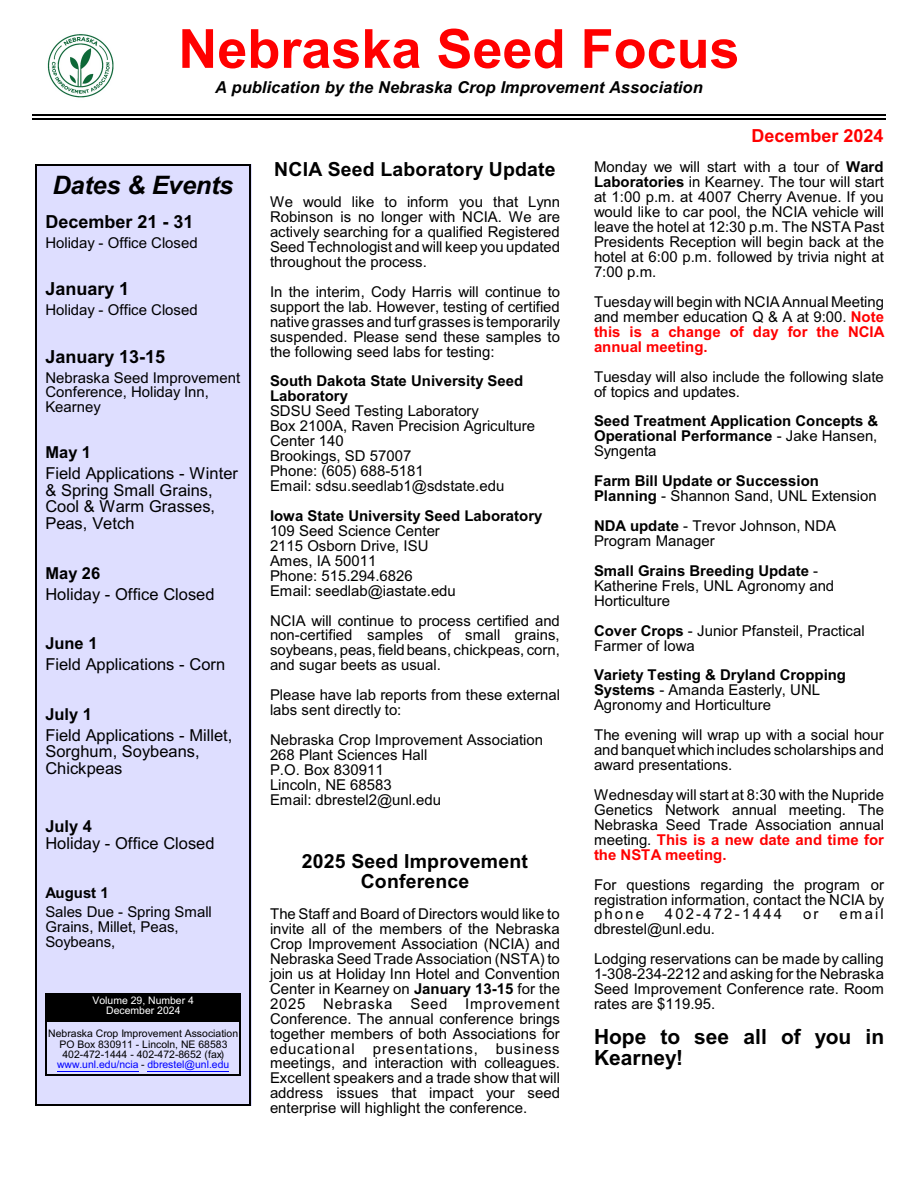
<style>
.page{position:relative;width:918px;height:1188px;background:#fff}
.page>*{position:absolute;margin:0;border:0;box-sizing:border-box;transform-origin:0 0}
.t1{font:700 54px "Arial";color:#f00}
.t2{font:italic 700 25.5px "Arial";letter-spacing:-.01em;color:#000}
.t3{font:700 21px/21px "Arial";color:#000}
.t4{font:700 19.5px/19.8px "Arial";letter-spacing:.01em;color:#000;text-align:center}
.t5{font:700 18px "Arial";color:#000}
.t6{font:700 18px "Arial";color:#f00}
.t7{font:16.5px/16.5px "Arial";color:#000}
.t8{font:italic 700 16.5px "Arial";color:#000}
.t9{font:700 16.5px "Arial";color:#000}
.t10{font:15px/15px "Arial";color:#000}
.t11{font:700 15px/15px "Arial";color:#000}
.t12{font:15px "Arial";letter-spacing:.145em;color:#000}
.t13{font:10.5px/10.5px "Arial";color:#000;text-align:center}
.t14{font:10.5px/10.5px "Arial";color:#fff;text-align:center}
.s1{color:#00f}
.s2{font-weight:700}
.s3{font-weight:700;color:#f00}
.s4{font-weight:400}
</style>
<div class="page">
<img style="left:47px;top:34px;width:67px;height:64px">
<div style="left:35px;top:165px;width:216px;height:941px;background:#dedeff"></div>
<div style="left:45px;top:993px;width:196px;height:27px;background:#000"></div>
<hr style="left:45px;top:1020px;width:2px;height:55px;background:#000">
<hr style="left:239px;top:1020px;width:2px;height:55px;background:#000">
<hr style="left:45px;top:1020px;width:196px;height:2px;background:#000">
<hr style="left:45px;top:1074px;width:196px;height:1px;background:#000">
<hr style="left:57px;top:1071px;width:81px;height:1px;background:#00f">
<hr style="left:147px;top:1071px;width:82px;height:1px;background:#00f">
<hr style="left:35px;top:165px;width:1px;height:941px;background:#000">
<hr style="left:250px;top:165px;width:1px;height:941px;background:#000">
<hr style="left:35px;top:165px;width:216px;height:1px;background:#000">
<hr style="left:35px;top:1105px;width:216px;height:1px;background:#000">
<hr style="left:32px;top:114px;width:853px;height:2px;background:#000">
<hr style="left:32px;top:118px;width:853px;height:2px;background:#000">
<h1 class="t1" style="left:178px;top:29px;width:563px">Nebraska Seed Focus</h1>
<p class="t8" style="left:215px;top:81px;width:489px">A publication by the Nebraska Crop Improvement Association</p>
<p class="t6" style="left:752px;top:129px;width:134px">December 2024</p>
<h2 class="t2" style="left:53px;top:175px;width:182px">Dates &amp; Events</h2>
<p class="t5" style="left:45px;top:215px;width:150px">December 21 - 31</p>
<p class="t10" style="left:45px;top:237px;width:154px">Holiday - Office Closed</p>
<p class="t5" style="left:45px;top:282px;width:85px">January 1</p>
<p class="t10" style="left:45px;top:304px;width:154px">Holiday - Office Closed</p>
<p class="t5" style="left:45px;top:349px;width:121px">January 13-15</p>
<p class="t10" style="left:45px;top:371px;width:196px">Nebraska Seed Improvement<br>Conference, Holiday Inn,<br>Kearney</p>
<p class="t9" style="left:45px;top:446px;width:47px">May 1</p>
<p class="t7" style="left:45px;top:467px;width:194px">Field Applications - Winter &amp; Spring Small Grains,<br>Cool &amp; Warm Grasses,<br>Peas, Vetch</p>
<p class="t9" style="left:45px;top:567px;width:56px">May 26</p>
<p class="t7" style="left:45px;top:587px;width:171px">Holiday - Office Closed</p>
<p class="t9" style="left:45px;top:637px;width:54px">June 1</p>
<p class="t7" style="left:45px;top:658px;width:181px">Field Applications - Corn</p>
<p class="t9" style="left:45px;top:708px;width:48px">July 1</p>
<p class="t7" style="left:45px;top:728px;width:188px">Field Applications - Millet,<br>Sorghum, Soybeans,<br>Chickpeas</p>
<p class="t9" style="left:45px;top:820px;width:48px">July 4</p>
<p class="t7" style="left:45px;top:836px;width:171px">Holiday - Office Closed</p>
<p class="t11" style="left:45px;top:887px;width:65px">August 1</p>
<p class="t10" style="left:45px;top:906px;width:168px">Sales Due - Spring Small<br>Grains, Millet, Peas,<br>Soybeans,</p>
<p class="t14" style="left:93px;top:996px;width:103px">Volume 29, Number 4<br>December 2024</p>
<p class="t13" style="left:48px;top:1029px;width:191px">Nebraska Crop Improvement Association PO Box 830911 - Lincoln, NE 68583<br>402-472-1444 - 402-472-8652 (fax) <span class="s1">www.unl.edu/ncia</span> - <span class="s1">dbrestel@unl.edu</span></p>
<h3 class="t4" style="left:274px;top:161px;width:283px">NCIA Seed Laboratory Update</h3>
<p class="t10" style="left:270px;top:196px;width:292px;text-align:justify">We would like to inform you that Lynn Robinson is no longer with NCIA. We are actively searching for a qualified Registered Seed Technologist and will keep you updated throughout the process.</p>
<p class="t10" style="left:270px;top:285px;width:292px;text-align:justify">In the interim, Cody Harris will continue to support the lab. However, testing of certified native grasses and turf grasses is temporarily suspended. Please send these samples to the following seed labs for testing:</p>
<p class="t11" style="left:270px;top:375px;width:255px">South Dakota State University Seed<br>Laboratory</p>
<p class="t10" style="left:270px;top:405px;width:267px">SDSU Seed Testing Laboratory<br>Box 2100A, Raven Precision Agriculture<br>Center 140<br>Brookings, SD 57007<br>Phone: (605) 688-5181<br>Email: sdsu.seedlab1@sdstate.edu</p>
<p class="t11" style="left:270px;top:510px;width:274px">Iowa State University Seed Laboratory</p>
<p class="t10" style="left:270px;top:524px;width:187px">109 Seed Science Center<br>2115 Osborn Drive, ISU<br>Ames, IA 50011<br>Phone: 515.294.6826<br>Email: seedlab@iastate.edu</p>
<p class="t10" style="left:270px;top:614px;width:291px;text-align:justify">NCIA will continue to process certified and non-certified samples of small grains, soybeans, peas, field beans, chickpeas, corn, and sugar beets as usual.</p>
<p class="t10" style="left:270px;top:689px;width:291px">Please have lab reports from these external labs sent directly to:</p>
<p class="t10" style="left:270px;top:734px;width:275px">Nebraska Crop Improvement Association<br>268 Plant Sciences Hall<br>P.O. Box 830911<br>Lincoln, NE 68583<br>Email: dbrestel2@unl.edu</p>
<h3 class="t4" style="left:302px;top:853px;width:228px">2025 Seed Improvement<br>Conference</h3>
<p class="t10" style="left:270px;top:908px;width:292px;text-align:justify">The Staff and Board of Directors would like to invite all of the members of the Nebraska Crop Improvement Association (NCIA) and Nebraska Seed Trade Association (NSTA) to join us at Holiday Inn Hotel and Convention Center in Kearney on <span class="s2">January 13-15</span> for the 2025 Nebraska Seed Improvement Conference. The annual conference brings together members of both Associations for educational presentations, business meetings, and interaction with colleagues.<br>Excellent speakers and a trade show that will address issues that impact your seed enterprise will highlight the conference.</p>
<p class="t10" style="left:594px;top:161px;width:292px;text-align:justify">Monday we will start with a tour of <span class="s2">Ward Laboratories</span> in Kearney. The tour will start at 1:00 p.m. at 4007 Cherry Avenue. If you would like to car pool, the NCIA vehicle will leave the hotel at 12:30 p.m. The NSTA Past Presidents Reception will begin back at the hotel at 6:00 p.m. followed by trivia night at 7:00 p.m.</p>
<p class="t10" style="left:594px;top:296px;width:292px;text-align:justify">Tuesday will begin with NCIA Annual Meeting and member education Q &amp; A at 9:00. <span class="s3">Note this is a change of day for the NCIA annual meeting.</span></p>
<p class="t10" style="left:594px;top:370px;width:291px">Tuesday will also include the following slate of topics and updates.</p>
<p class="t11" style="left:594px;top:415px;width:286px;text-align:justify">Seed Treatment Application Concepts &amp; Operational Performance <span class="s4">- Jake Hansen, Syngenta</span></p>
<p class="t11" style="left:594px;top:475px;width:284px">Farm Bill Update or Succession<br>Planning <span class="s4">- Shannon Sand, UNL Extension</span></p>
<p class="t10" style="left:594px;top:520px;width:244px"><span class="s2">NDA update</span> - Trevor Johnson, NDA<br>Program Manager</p>
<p class="t10" style="left:594px;top:564px;width:242px"><span class="s2">Small Grains Breeding Update</span> -<br>Katherine Frels, UNL Agronomy and<br>Horticulture</p>
<p class="t10" style="left:594px;top:624px;width:272px"><span class="s2">Cover Crops</span> - Junior Pfansteil, Practical<br>Farmer of Iowa</p>
<p class="t10" style="left:594px;top:669px;width:254px"><span class="s2">Variety Testing &amp; Dryland Cropping<br>Systems</span> - Amanda Easterly, UNL<br>Agronomy and Horticulture</p>
<p class="t10" style="left:594px;top:729px;width:292px;text-align:justify">The evening will wrap up with a social hour and banquet which includes scholarships and award presentations.</p>
<p class="t10" style="left:594px;top:789px;width:292px;text-align:justify">Wednesday will start at 8:30 with the Nupride Genetics Network annual meeting. The Nebraska Seed Trade Association annual meeting. <span class="s3">This is a new date and time for the NSTA meeting.</span></p>
<p class="t10" style="left:594px;top:878px;width:292px;text-align:justify">For questions regarding the program or registration information, contact the NCIA by phone</p>
<p class="t12" style="left:665px;top:909px;width:119px">402-472-1444</p>
<p class="t10" style="left:803px;top:908px;width:17px">or</p>
<p class="t10" style="left:839px;top:908px;width:46px">email</p>
<p class="t10" style="left:594px;top:916px;width:291px;line-height:29.8px">dbrestel@unl.edu.<br>Lodging reservations can be made by calling</p>
<p class="t10" style="left:594px;top:968px;width:292px;text-align:justify">1-308-234-2212 and asking for the Nebraska Seed Improvement Conference rate. Room rates are $119.95.</p>
<h3 class="t3" style="left:594px;top:1028px;width:292px">Hope to see all of you in<br>Kearney!</h3>
</div>
